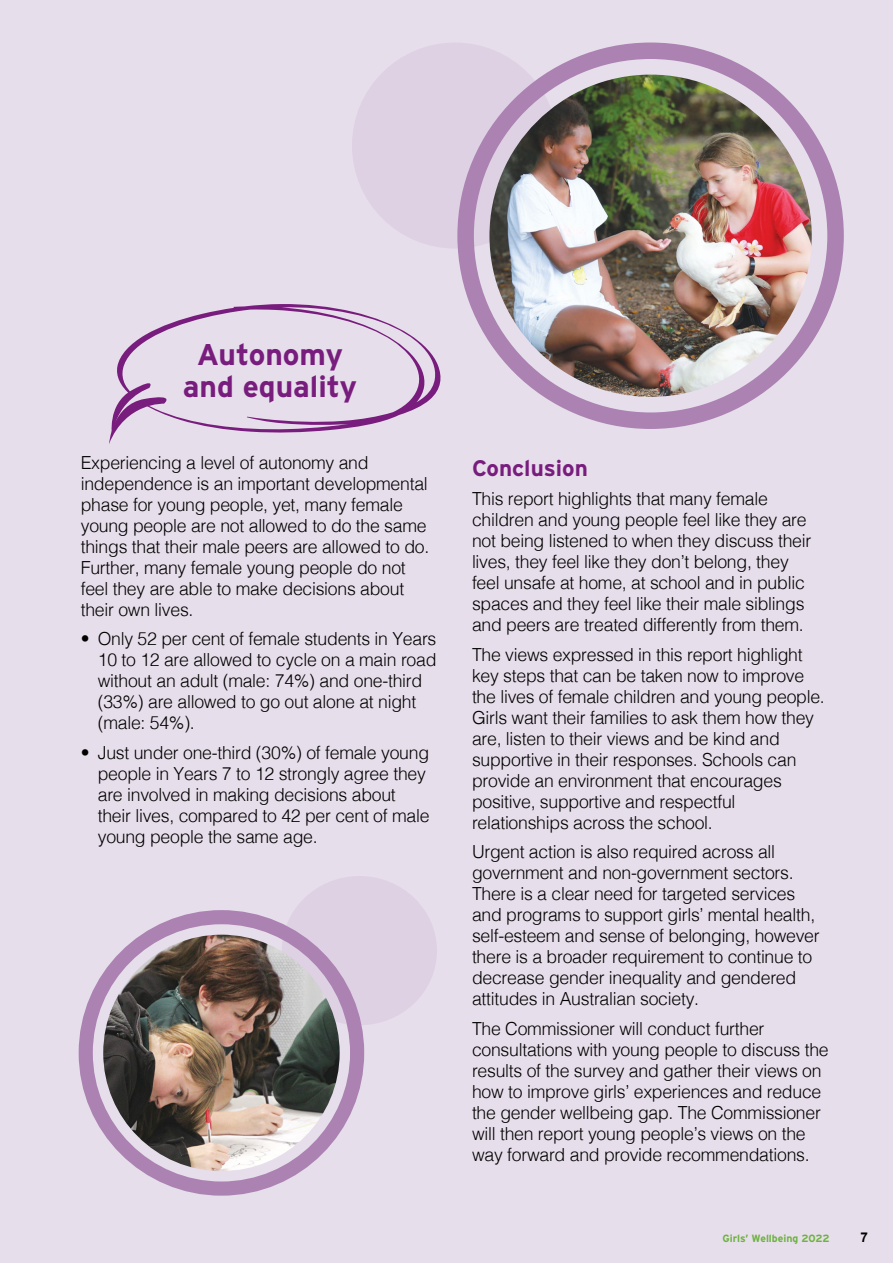
<style>
.page{position:relative;width:893px;height:1263px;background:#e7deeb}
.page>*{position:absolute;margin:0;border:0;box-sizing:border-box;transform-origin:0 0}
.t1{font:700 30px/31.5px "Interstate";color:#781d7d;text-align:center}
.t2{font:700 22.5px "Interstate";color:#781d7d}
.t3{font:300 18px/21px "Helvetica";letter-spacing:-.015em;color:#000}
.t4{font:700 13.5px "Arial";color:#000}
.t5{font:700 10.5px "Interstate";color:#6cb33f}
</style>
<div class="page">
<svg style="left:109px;top:304px;width:332px;height:140px"></svg>
<div style="left:282px;top:876px;width:155px;height:149px;background:#ded1e3;border-radius:50%"></div>
<div style="left:79px;top:910px;width:285px;height:286px;border:14px solid #ab82b2;border-radius:50%"></div>
<img style="left:103px;top:935px;width:237px;height:236px;border-radius:118px">
<div style="left:352px;top:43px;width:206px;height:206px;background:#ded1e3;border-radius:50%"></div>
<div style="left:457px;top:43px;width:387px;height:386px;border:16px solid #ab82b2;border-radius:50%"></div>
<img style="left:489px;top:75px;width:323px;height:322px;border-radius:161px">
<h1 class="t1" style="left:183px;top:338px;width:176px">Autonomy and equality</h1>
<p class="t3" style="left:81px;top:450px;width:350px">Experiencing a level of autonomy and independence is an important developmental phase for young people, yet, many female young people are not allowed to do the same things that their male peers are allowed to do.<br>Further, many female young people do not feel they are able to make decisions about their own lives.</p>
<p class="t3" style="left:98px;top:627px;width:340px;text-indent:-17px">• Only 52 per cent of female students in Years 10 to 12 are allowed to cycle on a main road without an adult (male: 74%) and one-third (33%) are allowed to go out alone at night (male: 54%).</p>
<p class="t3" style="left:98px;top:740px;width:333px;text-indent:-17px">• Just under one-third (30%) of female young people in Years 7 to 12 strongly agree they are involved in making decisions about their lives, compared to 42 per cent of male young people the same age.</p>
<p class="t2" style="left:472px;top:455px;width:117px">Conclusion</p>
<p class="t3" style="left:472px;top:487px;width:341px">This report highlights that many female children and young people feel like they are not being listened to when they discuss their lives, they feel like they don’t belong, they feel unsafe at home, at school and in public spaces and they feel like their male siblings and peers are treated differently from them.</p>
<p class="t3" style="left:472px;top:642px;width:354px">The views expressed in this report highlight key steps that can be taken now to improve the lives of female children and young people.<br>Girls want their families to ask them how they are, listen to their views and be kind and supportive in their responses. Schools can provide an environment that encourages positive, supportive and respectful relationships across the school.</p>
<p class="t3" style="left:472px;top:840px;width:349px">Urgent action is also required across all government and non-government sectors.<br>There is a clear need for targeted services and programs to support girls’ mental health, self-esteem and sense of belonging, however there is a broader requirement to continue to decrease gender inequality and gendered attitudes in Australian society.</p>
<p class="t3" style="left:472px;top:1016px;width:358px">The Commissioner will conduct further consultations with young people to discuss the results of the survey and gather their views on how to improve girls’ experiences and reduce the gender wellbeing gap. The Commissioner will then report young people’s views on the way forward and provide recommendations.</p>
<p class="t5" style="left:722px;top:1232px;width:109px">Girls’ Wellbeing 2022</p>
<p class="t4" style="left:860px;top:1228px;width:9px">7</p>
</div>
